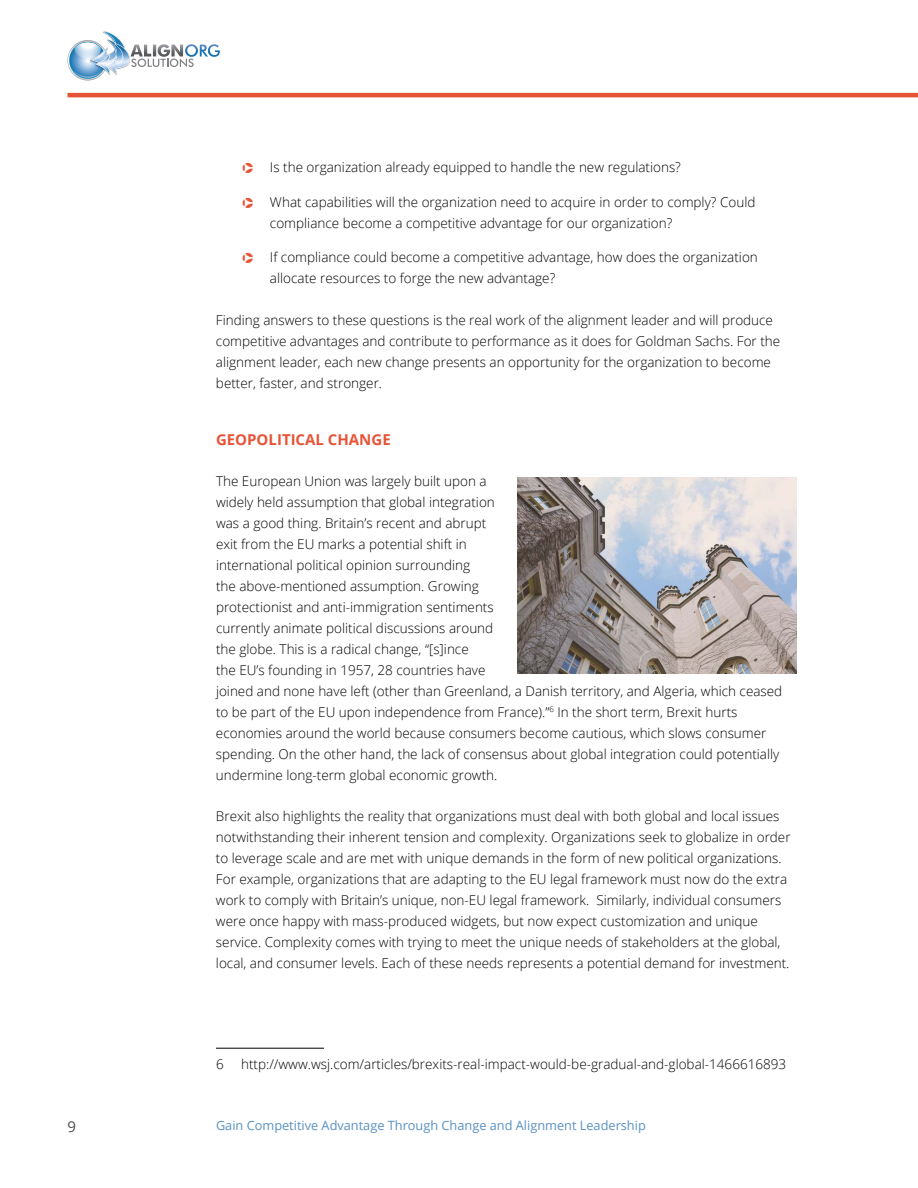
<style>
.page{position:relative;width:918px;height:1188px;background:#fff}
.page>*{position:absolute;margin:0;border:0;box-sizing:border-box;transform-origin:0 0}
.t1{font:700 15px "Open Sans";color:#e65438}
.t2{font:15px "Open Sans";color:#4d4d4f}
.t3{font:300 13.5px/21px "Open Sans";color:#000}
.t4{font:12.75px "Open Sans";color:#5991c2}
.s1{font-family:"Pointers";font-weight:400;color:#e65438}
</style>
<div class="page">
<svg style="left:68px;top:31px;width:152px;height:49px"></svg>
<hr style="left:68px;top:93px;width:850px;height:4px;background:#e65438">
<img style="left:518px;top:477px;width:278px;height:196px">
<hr style="left:216px;top:1048px;width:108px;height:1px;background:#000">
<p class="t3" style="left:243px;top:157px;width:439px"><span class="s1">q</span> Is the organization already equipped to handle the new regulations?</p>
<p class="t3" style="left:270px;top:191px;width:487px;text-indent:-27px"><span class="s1">q</span> What capabilities will the organization need to acquire in order to comply? Could compliance become a competitive advantage for our organization?</p>
<p class="t3" style="left:270px;top:247px;width:489px;text-indent:-27px"><span class="s1">q</span> If compliance could become a competitive advantage, how does the organization allocate resources to forge the new advantage?</p>
<p class="t3" style="left:216px;top:309px;width:566px">Finding answers to these questions is the real work of the alignment leader and will produce competitive advantages and contribute to performance as it does for Goldman Sachs. For the alignment leader, each new change presents an opportunity for the organization to become better, faster, and stronger.</p>
<p class="t1" style="left:216px;top:429px;width:176px">GEOPOLITICAL CHANGE</p>
<p class="t3" style="left:216px;top:470px;width:568px">The European Union was largely built upon a<br>widely held assumption that global integration<br>was a good thing. Britain’s recent and abrupt<br>exit from the EU marks a potential shift in<br>international political opinion surrounding<br>the above-mentioned assumption. Growing<br>protectionist and anti-immigration sentiments<br>currently animate political discussions around<br>the globe. This is a radical change, “[s]ince<br>the EU’s founding in 1957, 28 countries have<br>joined and none have left (other than Greenland, a Danish territory, and Algeria, which ceased to be part of the EU upon independence from France).”<sup>6</sup> In the short term, Brexit hurts economies around the world because consumers become cautious, which slows consumer spending. On the other hand, the lack of consensus about global integration could potentially undermine long-term global economic growth.</p>
<p class="t3" style="left:216px;top:805px;width:576px">Brexit also highlights the reality that organizations must deal with both global and local issues notwithstanding their inherent tension and complexity. Organizations seek to globalize in order to leverage scale and are met with unique demands in the form of new political organizations.<br>For example, organizations that are adapting to the EU legal framework must now do the extra work to comply with Britain’s unique, non-EU legal framework. Similarly, individual consumers were once happy with mass-produced widgets, but now expect customization and unique service. Complexity comes with trying to meet the unique needs of stakeholders at the global, local, and consumer levels. Each of these needs represents a potential demand for investment.</p>
<p class="t3" style="left:216px;top:1053px;width:9px">6</p>
<p class="t3" style="left:241px;top:1053px;width:547px">http://www.wsj.com/articles/brexits-real-impact-would-be-gradual-and-global-1466616893</p>
<p class="t2" style="left:68px;top:1116px;width:10px">9</p>
<p class="t4" style="left:216px;top:1117px;width:431px">Gain Competitive Advantage Through Change and Alignment Leadership</p>
</div>
